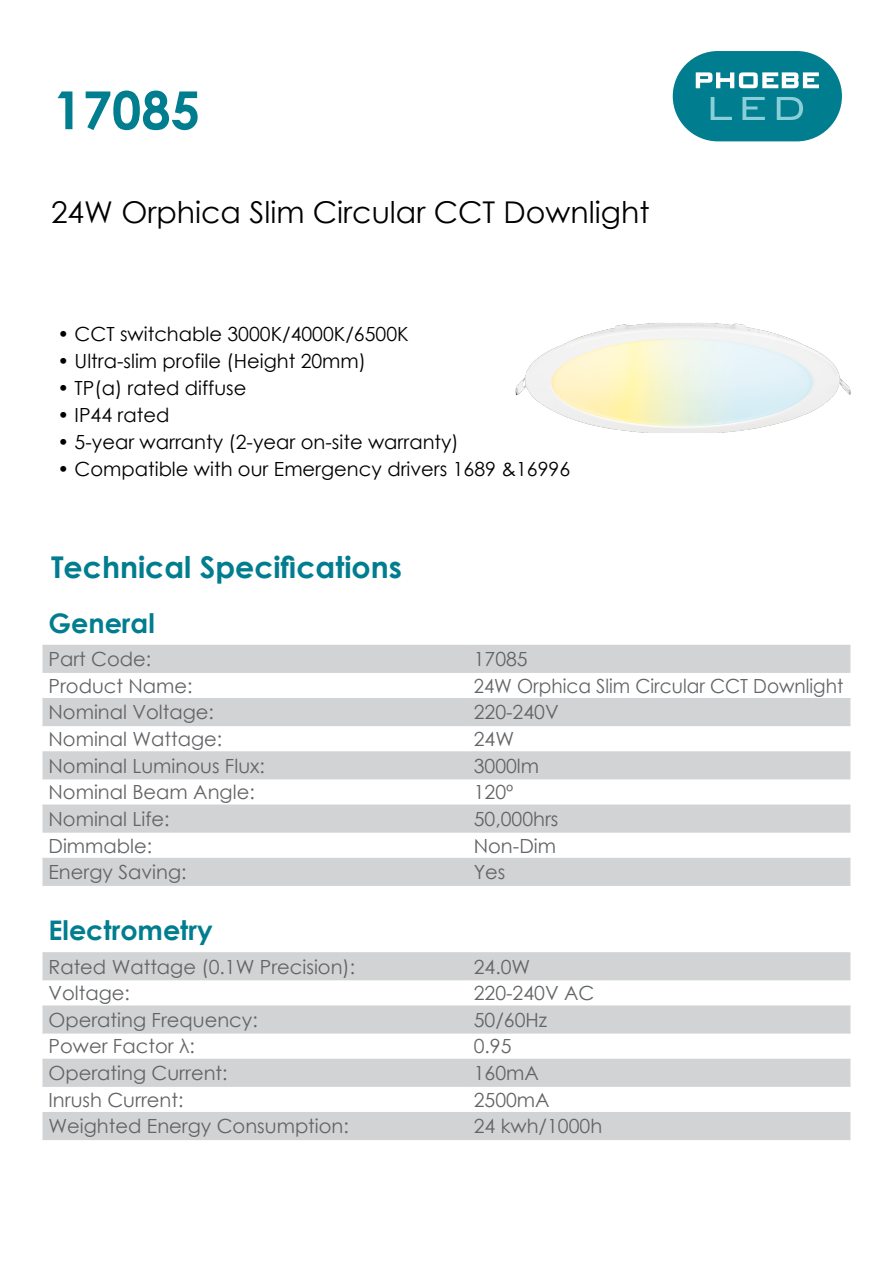
<style>
.page{position:relative;width:893px;height:1263px;background:#fff}
.page>*{position:absolute;margin:0;border:0;box-sizing:border-box;transform-origin:0 0}
.t1{font:700 52.5px "Century Gothic";color:#007d8f}
.t2{font:30px "Century Gothic";color:#000}
.t3{font:700 30px "Century Gothic";color:#007d8f}
.t4{font:700 27px "Century Gothic";color:#007d8f}
.t5{font:19.5px "Century Gothic";color:#636466}
.t6{font:19.5px "Century Gothic";color:#000}
.t7{font:19.5px "Century Gothic";color:#636466;scale:.95 1}
</style>
<div class="page">
<div style="left:673px;top:51px;width:169px;height:90px;background:#007d8f;border-radius:45px"></div>
<svg style="left:696px;top:72px;width:123px;height:16px"></svg>
<svg style="left:711px;top:97px;width:21px;height:23px"></svg>
<svg style="left:742px;top:97px;width:23px;height:23px"></svg>
<svg style="left:777px;top:97px;width:26px;height:23px"></svg>
<img style="left:516px;top:323px;width:334px;height:110px">
<svg style="left:43px;top:954px;width:807px;height:184px;fill:#d1d3d4"></svg>
<hr style="left:43px;top:952px;width:425px;height:2px;background:#d1d3d4">
<hr style="left:468px;top:952px;width:382px;height:2px;background:#d1d3d4">
<hr style="left:43px;top:979px;width:425px;height:1px;background:#d1d3d4">
<hr style="left:468px;top:979px;width:382px;height:1px;background:#d1d3d4">
<hr style="left:43px;top:1005px;width:425px;height:2px;background:#d1d3d4">
<hr style="left:468px;top:1005px;width:382px;height:2px;background:#d1d3d4">
<hr style="left:43px;top:1032px;width:425px;height:1px;background:#d1d3d4">
<hr style="left:468px;top:1032px;width:382px;height:1px;background:#d1d3d4">
<hr style="left:43px;top:1059px;width:425px;height:1px;background:#d1d3d4">
<hr style="left:468px;top:1059px;width:382px;height:1px;background:#d1d3d4">
<hr style="left:43px;top:1085px;width:425px;height:2px;background:#d1d3d4">
<hr style="left:468px;top:1085px;width:382px;height:2px;background:#d1d3d4">
<hr style="left:43px;top:1112px;width:425px;height:1px;background:#d1d3d4">
<hr style="left:468px;top:1112px;width:382px;height:1px;background:#d1d3d4">
<hr style="left:43px;top:1138px;width:425px;height:2px;background:#d1d3d4">
<hr style="left:468px;top:1138px;width:382px;height:2px;background:#d1d3d4">
<svg style="left:43px;top:646px;width:807px;height:238px;fill:#d1d3d4"></svg>
<hr style="left:43px;top:645px;width:425px;height:1px;background:#d1d3d4">
<hr style="left:468px;top:645px;width:382px;height:1px;background:#d1d3d4">
<hr style="left:43px;top:671px;width:425px;height:2px;background:#d1d3d4">
<hr style="left:468px;top:671px;width:382px;height:2px;background:#d1d3d4">
<hr style="left:43px;top:698px;width:425px;height:1px;background:#d1d3d4">
<hr style="left:468px;top:698px;width:382px;height:1px;background:#d1d3d4">
<hr style="left:43px;top:725px;width:425px;height:1px;background:#d1d3d4">
<hr style="left:468px;top:725px;width:382px;height:1px;background:#d1d3d4">
<hr style="left:43px;top:751px;width:425px;height:2px;background:#d1d3d4">
<hr style="left:468px;top:751px;width:382px;height:2px;background:#d1d3d4">
<hr style="left:43px;top:778px;width:425px;height:1px;background:#d1d3d4">
<hr style="left:468px;top:778px;width:382px;height:1px;background:#d1d3d4">
<hr style="left:43px;top:804px;width:425px;height:2px;background:#d1d3d4">
<hr style="left:468px;top:804px;width:382px;height:2px;background:#d1d3d4">
<hr style="left:43px;top:831px;width:425px;height:2px;background:#d1d3d4">
<hr style="left:468px;top:831px;width:382px;height:2px;background:#d1d3d4">
<hr style="left:43px;top:858px;width:425px;height:1px;background:#d1d3d4">
<hr style="left:468px;top:858px;width:382px;height:1px;background:#d1d3d4">
<hr style="left:43px;top:884px;width:425px;height:2px;background:#d1d3d4">
<hr style="left:468px;top:884px;width:382px;height:2px;background:#d1d3d4">
<h1 class="t1" style="left:53px;top:70px;width:148px">17085</h1>
<h2 class="t2" style="left:51px;top:192px;width:600px">24W Orphica Slim Circular CCT Downlight</h2>
<p class="t6" style="left:57px;top:320px;width:353px">• CCT switchable 3000K/4000K/6500K</p>
<p class="t6" style="left:57px;top:347px;width:310px">• Ultra-slim profile (Height 20mm)</p>
<p class="t6" style="left:57px;top:374px;width:191px">• TP(a) rated diffuse</p>
<p class="t6" style="left:57px;top:401px;width:114px">• IP44 rated</p>
<p class="t6" style="left:57px;top:428px;width:403px">• 5-year warranty (2-year on-site warranty)</p>
<p class="t6" style="left:57px;top:455px;width:514px">• Compatible with our Emergency drivers 1689 &amp;16996</p>
<h2 class="t3" style="left:51px;top:545px;width:352px">Technical Specifications</h2>
<h3 class="t4" style="left:49px;top:602px;width:108px">General</h3>
<p class="t5" style="left:49px;top:645px;width:104px">Part Code:</p>
<p class="t5" style="left:474px;top:645px;width:56px">17085</p>
<p class="t5" style="left:49px;top:672px;width:146px">Product Name:</p>
<p class="t7" style="left:474px;top:672px;width:390px">24W Orphica Slim Circular CCT Downlight</p>
<p class="t5" style="left:49px;top:699px;width:167px">Nominal Voltage:</p>
<p class="t5" style="left:474px;top:699px;width:86px">220-240V</p>
<p class="t5" style="left:49px;top:725px;width:175px">Nominal Wattage:</p>
<p class="t5" style="left:474px;top:725px;width:42px">24W</p>
<p class="t5" style="left:49px;top:752px;width:218px">Nominal Luminous Flux:</p>
<p class="t5" style="left:474px;top:752px;width:67px">3000lm</p>
<p class="t5" style="left:49px;top:778px;width:208px">Nominal Beam Angle:</p>
<p class="t5" style="left:474px;top:778px;width:41px">120º</p>
<p class="t5" style="left:49px;top:805px;width:123px">Nominal Life:</p>
<p class="t5" style="left:474px;top:805px;width:86px">50,000hrs</p>
<p class="t5" style="left:49px;top:832px;width:105px">Dimmable:</p>
<p class="t5" style="left:474px;top:832px;width:84px">Non-Dim</p>
<p class="t5" style="left:49px;top:858px;width:140px">Energy Saving:</p>
<p class="t5" style="left:474px;top:858px;width:33px">Yes</p>
<h3 class="t4" style="left:49px;top:910px;width:166px">Electrometry</h3>
<p class="t5" style="left:49px;top:953px;width:308px">Rated Wattage (0.1W Precision):</p>
<p class="t5" style="left:474px;top:953px;width:58px">24.0W</p>
<p class="t5" style="left:49px;top:979px;width:83px">Voltage:</p>
<p class="t5" style="left:474px;top:979px;width:122px">220-240V AC</p>
<p class="t5" style="left:49px;top:1006px;width:211px">Operating Frequency:</p>
<p class="t5" style="left:474px;top:1006px;width:75px">50/60Hz</p>
<p class="t5" style="left:49px;top:1033px;width:148px">Power Factor λ:</p>
<p class="t5" style="left:474px;top:1033px;width:39px">0.95</p>
<p class="t5" style="left:49px;top:1059px;width:181px">Operating Current:</p>
<p class="t5" style="left:474px;top:1059px;width:67px">160mA</p>
<p class="t5" style="left:49px;top:1086px;width:136px">Inrush Current:</p>
<p class="t5" style="left:474px;top:1086px;width:77px">2500mA</p>
<p class="t5" style="left:49px;top:1112px;width:302px">Weighted Energy Consumption:</p>
<p class="t5" style="left:474px;top:1112px;width:130px">24 kwh/1000h</p>
</div>
